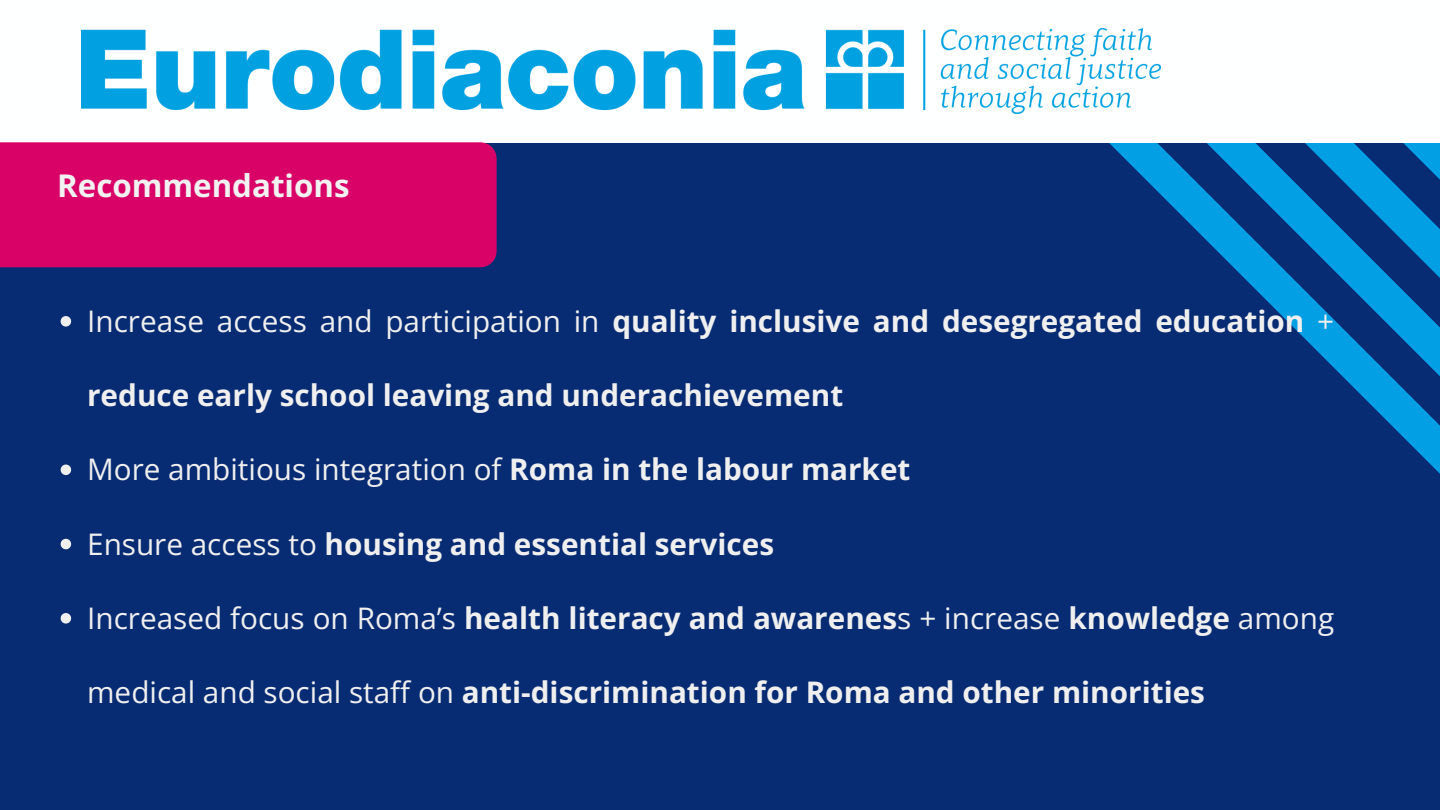
<style>
.page{position:relative;width:1440px;height:810px;background:#072c74}
.page>*{position:absolute;margin:0;border:0;box-sizing:border-box;transform-origin:0 0}
.t1{font:700 31.3px "Open Sans";color:#f2f2f2}
.t2{font:700 29.7px "Open Sans";color:#efefef}
.t3{font:29.7px "Open Sans";color:#efefef}
.s1{font-weight:400}
.s2{font-weight:700}
</style>
<div class="page">
<svg style="left:893px;top:142px;width:547px;height:332px"></svg>
<div style="left:0;top:0;width:1440px;height:142px;background:#feffff"></div>
<img style="left:81px;top:29px;width:1079px;height:84px">
<svg style="left:61px;top:316px;width:10px;height:11px"></svg>
<svg style="left:61px;top:465px;width:10px;height:10px"></svg>
<svg style="left:61px;top:539px;width:10px;height:10px"></svg>
<svg style="left:61px;top:613px;width:10px;height:11px"></svg>
<div style="left:0;top:142px;width:497px;height:125px;background:#d90368"></div>
<p class="t1" style="left:57px;top:163px;width:294px">Recommendations</p>
<p class="t2" style="left:87px;top:300px;width:1248px"><span class="s1">Increase access and participation in</span> quality inclusive and desegregated education <span class="s1">+</span></p>
<p class="t2" style="left:87px;top:374px;width:758px">reduce early school leaving and underachievement</p>
<h1 class="t3" style="left:87px;top:449px;width:825px">More ambitious integration of <span class="s2">Roma in the labour market</span></h1>
<p class="t2" style="left:87px;top:523px;width:688px"><span class="s1">Ensure access to</span> housing and essential services</p>
<p class="t3" style="left:87px;top:597px;width:1248px">Increased focus on Roma’s <span class="s2">health literacy and awarenes</span>s + increase <span class="s2">knowledge</span> among</p>
<p class="t2" style="left:87px;top:671px;width:1119px"><span class="s1">medical and social staff on</span> anti-discrimination for Roma and other minorities</p>
</div>
